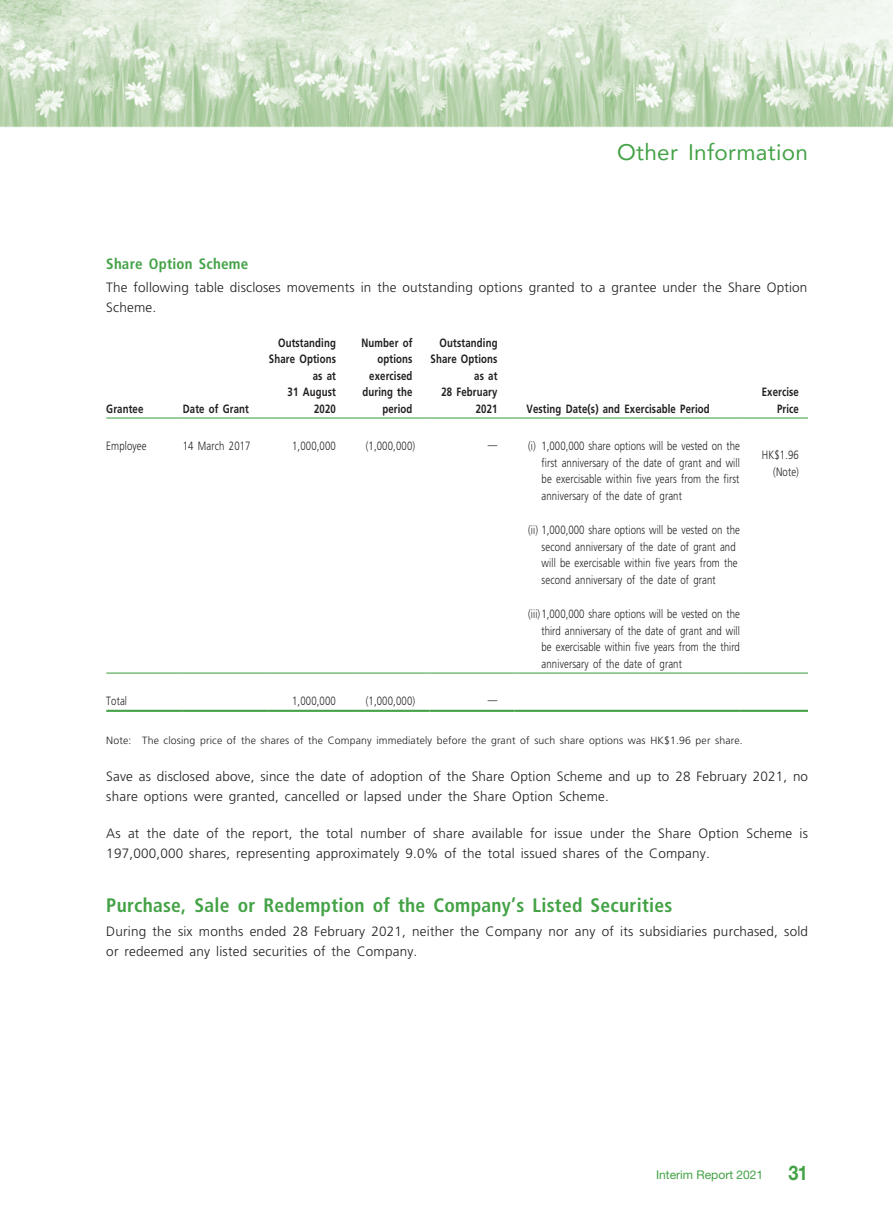
<style>
.page{position:relative;width:893px;height:1212px;background:#fff}
.page>*{position:absolute;margin:0;border:0;box-sizing:border-box;transform-origin:0 0}
.t1{font:22.5px "Avenir";letter-spacing:.015em;color:#43a246}
._03_H1{font:700 condensed 19.5px "Frutiger LT Std";letter-spacing:.015em;color:#43a246}
._04___H2{font:700 condensed 15px "Frutiger LT Std";letter-spacing:.015em;color:#43a246}
._01_Body_Text{font:300 13.5px/19.5px "Frutiger LT Std";letter-spacing:.015em;color:#231f20}
._11_P0{font:300 13.5px/19.5px "Frutiger LT Std";letter-spacing:.015em;color:#231f20}
._15_Table_Stub{font:300 12px/16.5px "Frutiger LT Std";letter-spacing:.015em;color:#231f20;text-align:justify;scale:.8 1}
._01_Body_Text-2{font:700 12px/16.5px "Frutiger LT Std";letter-spacing:.015em;color:#231f20;text-align:right;scale:.8 1}
._01_Body_Text-3{font:300 12px/16.5px "Frutiger LT Std";letter-spacing:.015em;color:#231f20;text-align:right;scale:.8 1}
.t2{font:12px "Helvetica Neue LT Std";color:#43a246}
._21_IN0__Note{font:300 10.5px "Frutiger LT Std";letter-spacing:.015em;color:#231f20}
.s1{font-weight:700;font-size:20.25px}
</style>
<div class="page">
<img style="left:0;top:0;width:893px;height:710px">
<hr style="left:106px;top:417px;width:77px;height:1px;background:#43a246">
<hr style="left:183px;top:417px;width:85px;height:1px;background:#43a246">
<hr style="left:268px;top:417px;width:85px;height:1px;background:#43a246">
<hr style="left:353px;top:417px;width:76px;height:1px;background:#43a246">
<hr style="left:429px;top:417px;width:85px;height:1px;background:#43a246">
<hr style="left:514px;top:417px;width:226px;height:1px;background:#43a246">
<hr style="left:740px;top:417px;width:68px;height:1px;background:#43a246">
<hr style="left:106px;top:672px;width:77px;height:2px;background:#43a246">
<hr style="left:183px;top:672px;width:85px;height:2px;background:#43a246">
<hr style="left:268px;top:672px;width:85px;height:2px;background:#43a246">
<hr style="left:353px;top:672px;width:76px;height:2px;background:#43a246">
<hr style="left:429px;top:672px;width:85px;height:2px;background:#43a246">
<hr style="left:514px;top:672px;width:226px;height:2px;background:#43a246">
<hr style="left:740px;top:672px;width:68px;height:2px;background:#43a246">
<hr style="left:106px;top:710px;width:77px;height:2px;background:#43a246">
<hr style="left:183px;top:710px;width:85px;height:2px;background:#43a246">
<hr style="left:268px;top:710px;width:85px;height:2px;background:#43a246">
<hr style="left:353px;top:710px;width:76px;height:2px;background:#43a246">
<hr style="left:429px;top:710px;width:85px;height:2px;background:#43a246">
<hr style="left:514px;top:710px;width:226px;height:2px;background:#43a246">
<hr style="left:740px;top:710px;width:68px;height:2px;background:#43a246">
<h1 class="t1" style="left:617px;top:134px;width:192px">Other Information</h1>
<p class="_04___H2" style="left:106px;top:254px;width:143px">Share Option Scheme</p>
<p class="_01_Body_Text" style="left:106px;top:278px;width:703px">The following table discloses movements in the outstanding options granted to a grantee under the Share Option<br>Scheme.</p>
<p class="_01_Body_Text-2" style="left:106px;top:400px;width:48px">Grantee</p>
<p class="_01_Body_Text-2" style="left:183px;top:400px;width:84px">Date of Grant</p>
<p class="_01_Body_Text-2" style="left:269px;top:334px;width:85px">Outstanding<br>Share Options as at<br>31 August<br>2020</p>
<p class="_01_Body_Text-2" style="left:362px;top:334px;width:65px">Number of options exercised during the period</p>
<p class="_01_Body_Text-2" style="left:431px;top:334px;width:85px">Outstanding<br>Share Options as at<br>28 February<br>2021</p>
<p class="_01_Body_Text-2" style="left:526px;top:400px;width:230px">Vesting Date(s) and Exercisable Period</p>
<p class="_15_Table_Stub" style="left:106px;top:438px;width:52px">Employee</p>
<p class="_15_Table_Stub" style="left:183px;top:438px;width:86px">14 March 2017</p>
<p class="_01_Body_Text-3" style="left:292px;top:438px;width:56px">1,000,000</p>
<p class="_01_Body_Text-3" style="left:366px;top:438px;width:63px">(1,000,000)</p>
<p class="_01_Body_Text-3" style="left:488px;top:437px;width:13px">—</p>
<p class="_15_Table_Stub" style="left:541px;top:438px;width:250px;text-indent:-14px">(i) 1,000,000 share options will be vested on the first anniversary of the date of grant and will be exercisable within five years from the first anniversary of the date of grant</p>
<p class="_15_Table_Stub" style="left:541px;top:522px;width:250px;text-align:left;text-indent:-14px">(ii) 1,000,000 share options will be vested on the second anniversary of the date of grant and will be exercisable within five years from the second anniversary of the date of grant</p>
<p class="_15_Table_Stub" style="left:541px;top:606px;width:250px;text-indent:-14px">(iii) 1,000,000 share options will be vested on the third anniversary of the date of grant and will be exercisable within five years from the third anniversary of the date of grant</p>
<p class="_01_Body_Text-2" style="left:762px;top:384px;width:48px">Exercise<br>Price</p>
<p class="_01_Body_Text-3" style="left:762px;top:447px;width:48px">HK$1.96 (Note)</p>
<p class="_15_Table_Stub" style="left:106px;top:693px;width:28px">Total</p>
<p class="_01_Body_Text-3" style="left:292px;top:693px;width:56px">1,000,000</p>
<p class="_01_Body_Text-3" style="left:366px;top:693px;width:63px">(1,000,000)</p>
<p class="_01_Body_Text-3" style="left:488px;top:692px;width:14px">—</p>
<p class="_21_IN0__Note" style="left:106px;top:734px;width:638px">Note: The closing price of the shares of the Company immediately before the grant of such share options was HK$1.96 per share.</p>
<p class="_01_Body_Text" style="left:106px;top:767px;width:703px">Save as disclosed above, since the date of adoption of the Share Option Scheme and up to 28 February 2021, no share options were granted, cancelled or lapsed under the Share Option Scheme.</p>
<p class="_01_Body_Text" style="left:106px;top:824px;width:703px">As at the date of the report, the total number of share available for issue under the Share Option Scheme is<br>197,000,000 shares, representing approximately 9.0% of the total issued shares of the Company.</p>
<p class="_03_H1" style="left:106px;top:894px;width:568px">Purchase, Sale or Redemption of the Company’s Listed Securities</p>
<p class="_11_P0" style="left:106px;top:922px;width:703px">During the six months ended 28 February 2021, neither the Company nor any of its subsidiaries purchased, sold or redeemed any listed securities of the Company.</p>
<p class="t2" style="left:656px;top:1168px;width:153px">Interim Report 2021 <span class="s1">31</span></p>
</div>
